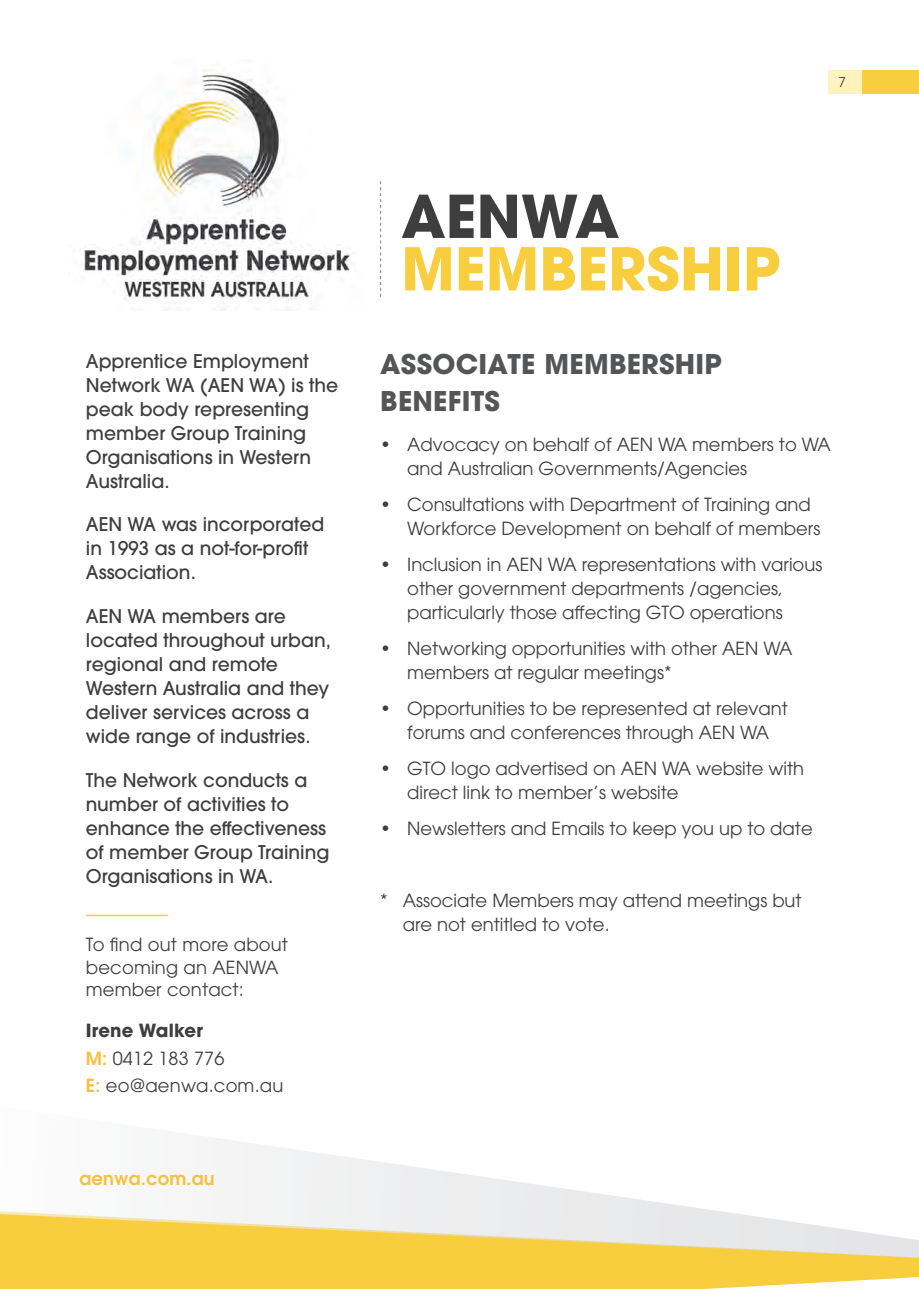
<style>
.page{position:relative;width:919px;height:1289px;background:#fff}
.page>*{position:absolute;margin:0;border:0;box-sizing:border-box;transform-origin:0 0}
.t1{font:700 58.5px "ITC Avant Garde Pro";color:#f8ce3f}
.t2{font:700 58.5px "ITC Avant Garde Pro";color:#3e3e3f}
.t3{font:700 27px/37.5px "ITC Avant Garde Pro";letter-spacing:.01em;color:#545557}
.t4{font:500 18.75px/24px "ITC Avant Garde Pro";color:#3e3e3f}
.t5{font:18px/24px "ITC Avant Garde Pro";color:#3e3e3f}
.t6{font:600 18px "ITC Avant Garde Pro";letter-spacing:.01em;color:#f7c03f}
.t7{font:13.5px "ITC Avant Garde Pro";color:#3e3e3f}
.s1{font-weight:700}
.s2{font-weight:600;color:#f7c03f}
</style>
<div class="page">
<div style="left:0;top:1266px;width:918px;height:22px;background:#f8ce3f"></div>
<svg style="left:0;top:1138px;width:918px;height:128px"></svg>
<div style="left:861px;top:70px;width:57px;height:24px;background:#f8ce3f"></div>
<div style="left:828px;top:70px;width:33px;height:24px;background:#fdf3be"></div>
<img style="left:81px;top:70px;width:269px;height:240px">
<svg style="left:380px;top:181px;width:1px;height:116px"></svg>
<hr style="left:86px;top:914px;width:82px;height:2px;background:#f8ce3f">
<p class="t7" style="left:838px;top:74px;width:9px">7</p>
<p class="t4" style="left:86px;top:349px;width:254px">Apprentice Employment<br>Network WA (AEN WA) is the peak body representing member Group Training<br>Organisations in Western<br>Australia.</p>
<p class="t4" style="left:86px;top:512px;width:240px">AEN WA was incorporated in 1993 as a not-for-profit<br>Association.</p>
<p class="t4" style="left:86px;top:604px;width:247px">AEN WA members are located throughout urban, regional and remote<br>Western Australia and they deliver services across a wide range of industries.</p>
<p class="t4" style="left:86px;top:767px;width:245px">The Network conducts a number of activities to enhance the effectiveness of member Group Training<br>Organisations in WA.</p>
<p class="t5" style="left:86px;top:933px;width:204px;line-height:22.5px">To find out more about becoming an AENWA member contact:</p>
<p class="t5" style="left:86px;top:1016px;width:199px;line-height:27.8px"><span class="s1">Irene Walker<br></span><span class="s2">M:</span> 0412 183 776<br><span class="s2">E:</span> eo@aenwa.com.au</p>
<p class="t6" style="left:79px;top:1166px;width:137px">aenwa.com.au</p>
<h1 class="t2" style="left:401px;top:177px;width:219px">AENWA</h1>
<h1 class="t1" style="left:401px;top:230px;width:380px">MEMBERSHIP</h1>
<h2 class="t3" style="left:380px;top:345px;width:343px">ASSOCIATE MEMBERSHIP<br>BENEFITS</h2>
<p class="t5" style="left:407px;top:431px;width:425px;text-indent:-27px">• Advocacy on behalf of AEN WA members to WA and Australian Governments/Agencies</p>
<p class="t5" style="left:407px;top:491px;width:414px;text-indent:-27px">• Consultations with Department of Training and<br>Workforce Development on behalf of members</p>
<p class="t5" style="left:407px;top:551px;width:416px;text-indent:-27px">• Inclusion in AEN WA representations with various other government departments /agencies, particularly those affecting GTO operations</p>
<p class="t5" style="left:407px;top:635px;width:387px;text-indent:-27px">• Networking opportunities with other AEN WA members at regular meetings*</p>
<p class="t5" style="left:380px;top:695px;width:409px;text-align:center">• Opportunities to be represented at relevant forums and conferences through AEN WA</p>
<p class="t5" style="left:407px;top:755px;width:398px;text-indent:-27px">• GTO logo advertised on AEN WA website with direct link to member’s website</p>
<p class="t5" style="left:380px;top:815px;width:434px">• Newsletters and Emails to keep you up to date</p>
<p class="t5" style="left:403px;top:887px;width:400px;text-indent:-23px">* Associate Members may attend meetings but are not entitled to vote.</p>
</div>
